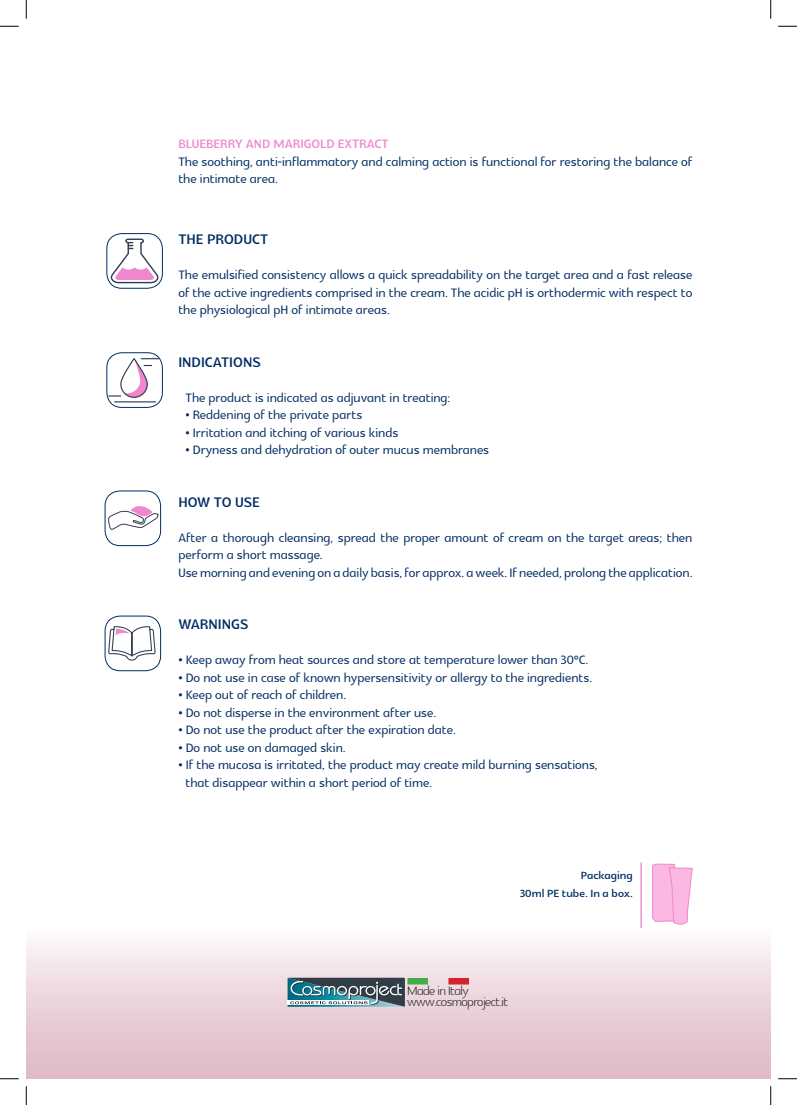
<style>
.page{position:relative;width:797px;height:1105px;background:#fff}
.page>*{position:absolute;margin:0;border:0;box-sizing:border-box;transform-origin:0 0}
.t1{font:700 20px "Glametrix";color:#002c62}
.t2{font:17.5px/17.5px "Glametrix";color:#002c62}
.t3{font:300 17.5px "Glametrix";letter-spacing:-.03em;color:#231f20}
.t4{font:700 17.5px "Glametrix";color:#f087ce}
.t5{font:700 15px "Glametrix";color:#002c62}
</style>
<div class="page">
<div style="left:26px;top:908px;width:744px;height:171px;background:linear-gradient(to bottom,#fff,#dcb5c1)"></div>
<svg style="left:287px;top:978px;width:118px;height:29px;background:#5b7f89"></svg>
<div style="left:407px;top:978px;width:21px;height:6px;background:#40ae49"></div>
<div style="left:448px;top:978px;width:21px;height:6px;background:#d1232a"></div>
<div style="left:106px;top:233px;width:57px;height:56px;border:1px solid #002c62;border-radius:15px"></div>
<svg style="left:108px;top:238px;width:51px;height:46px"></svg>
<div style="left:106px;top:352px;width:57px;height:56px;border:1px solid #002c62;border-radius:15px"></div>
<div style="left:120px;top:358px;width:28px;height:40px;border:1px solid #334054;border-radius:13px"></div>
<hr style="left:114px;top:401px;width:41px;height:1px;background:#334054">
<svg style="left:109px;top:358px;width:50px;height:39px"></svg>
<div style="left:105px;top:616px;width:56px;height:55px;border:1px solid #002c62;border-radius:15px"></div>
<svg style="left:108px;top:626px;width:48px;height:35px"></svg>
<div style="left:105px;top:490px;width:56px;height:56px;border:1px solid #002c62;border-radius:15px"></div>
<svg style="left:108px;top:506px;width:51px;height:24px"></svg>
<hr style="left:640px;top:862px;width:2px;height:66px;background:#f087ce">
<svg style="left:652px;top:864px;width:40px;height:63px;background:#f9bde4"></svg>
<svg style="left:0;top:25px;width:19px;height:2px"></svg>
<svg style="left:778px;top:25px;width:19px;height:2px"></svg>
<svg style="left:0;top:1078px;width:19px;height:1px"></svg>
<svg style="left:778px;top:1078px;width:19px;height:1px"></svg>
<svg style="left:25px;top:0;width:2px;height:19px"></svg>
<svg style="left:25px;top:1086px;width:2px;height:19px"></svg>
<svg style="left:770px;top:0;width:1px;height:19px"></svg>
<svg style="left:770px;top:1086px;width:1px;height:19px"></svg>
<p class="t4" style="left:178px;top:136px;width:212px">BLUEBERRY AND MARIGOLD EXTRACT</p>
<p class="t2" style="left:178px;top:153px;width:515px">The soothing, anti-inflammatory and calming action is functional for restoring the balance of the intimate area.</p>
<p class="t1" style="left:178px;top:229px;width:91px">THE PRODUCT</p>
<p class="t2" style="left:178px;top:267px;width:515px;text-align:justify">The emulsified consistency allows a quick spreadability on the target area and a fast release of the active ingredients comprised in the cream. The acidic pH is orthodermic with respect to the physiological pH of intimate areas.</p>
<p class="t1" style="left:178px;top:352px;width:84px">INDICATIONS</p>
<p class="t2" style="left:185px;top:389px;width:266px">The product is indicated as adjuvant in treating:</p>
<p class="t2" style="left:185px;top:407px;width:178px">• Reddening of the private parts</p>
<p class="t2" style="left:185px;top:424px;width:214px">• Irritation and itching of various kinds</p>
<p class="t2" style="left:185px;top:442px;width:305px">• Dryness and dehydration of outer mucus membranes</p>
<p class="t1" style="left:178px;top:492px;width:83px">HOW TO USE</p>
<p class="t2" style="left:178px;top:529px;width:515px">After a thorough cleansing, spread the proper amount of cream on the target areas; then perform a short massage.</p>
<p class="t2" style="left:178px;top:564px;width:515px">Use morning and evening on a daily basis, for approx. a week. If needed, prolong the application.</p>
<p class="t1" style="left:178px;top:614px;width:72px">WARNINGS</p>
<p class="t2" style="left:178px;top:652px;width:411px">• Keep away from heat sources and store at temperature lower than 30°C.</p>
<p class="t2" style="left:178px;top:669px;width:415px">• Do not use in case of known hypersensitivity or allergy to the ingredients.</p>
<p class="t2" style="left:178px;top:687px;width:169px">• Keep out of reach of children.</p>
<p class="t2" style="left:178px;top:704px;width:259px">• Do not disperse in the environment after use.</p>
<p class="t2" style="left:178px;top:722px;width:279px">• Do not use the product after the expiration date.</p>
<p class="t2" style="left:178px;top:739px;width:169px">• Do not use on damaged skin.</p>
<p class="t2" style="left:178px;top:757px;width:421px">• If the mucosa is irritated, the product may create mild burning sensations,</p>
<p class="t2" style="left:185px;top:774px;width:248px">that disappear within a short period of time.</p>
<p class="t5" style="left:581px;top:868px;width:53px">Packaging</p>
<p class="t5" style="left:520px;top:886px;width:114px">30ml PE tube. In a box.</p>
<p class="t3" style="left:407px;top:983px;width:63px">Made in Italy</p>
<p class="t3" style="left:407px;top:994px;width:103px">www.cosmoproject.it</p>
</div>
